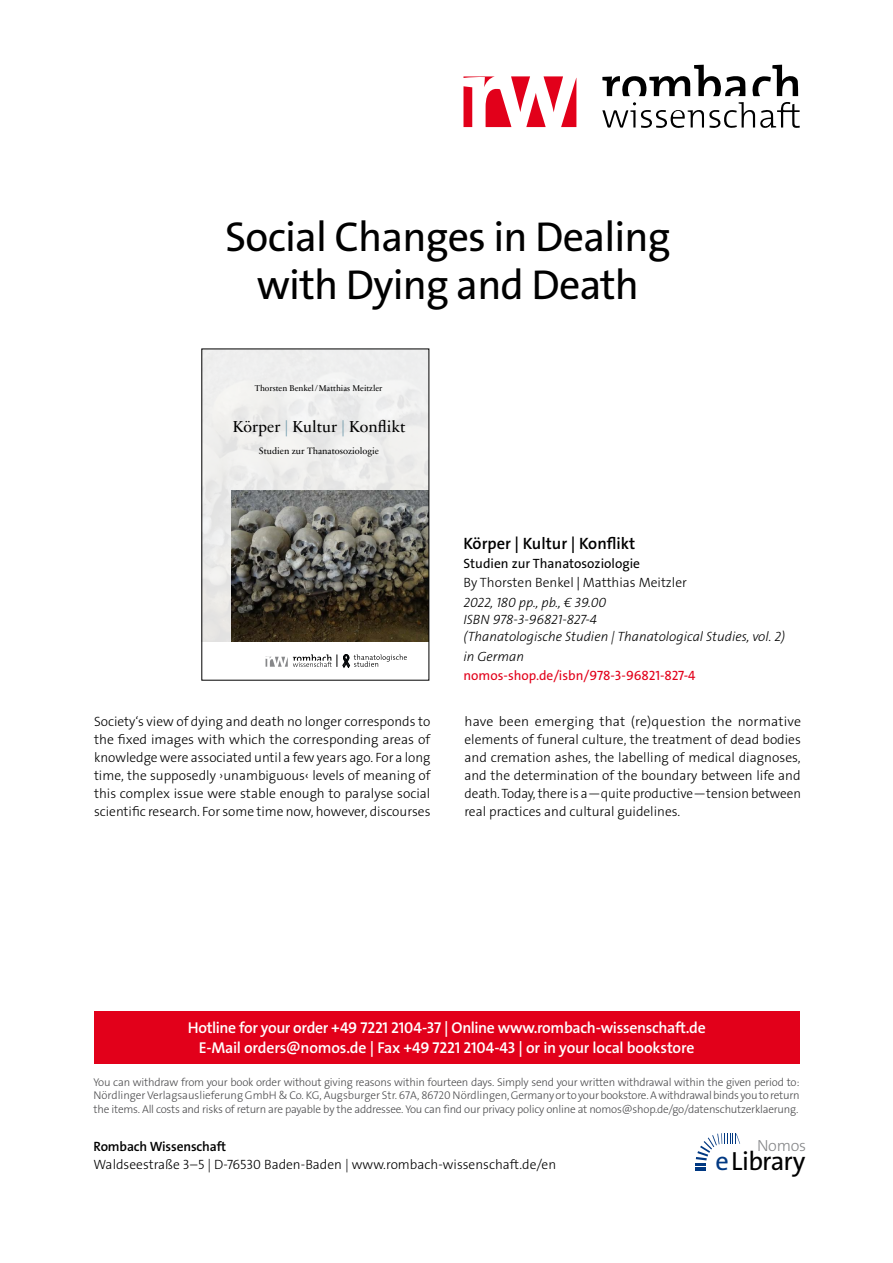
<style>
.page{position:relative;width:893px;height:1263px;background:#fff}
.page>*{position:absolute;margin:0;border:0;box-sizing:border-box;transform-origin:0 0}
.t1{font:42px/48px "The Sans Os F";letter-spacing:-.02em;color:#000;text-align:center}
.t2{font:26.4px "The Sans Os F";letter-spacing:-.03em;color:#000}
.t3{font:600 16.5px "The Sans Os F";color:#000}
.t4{font:16.2px "Sabon Next LT Pro";color:#000}
.t5{font:300 16.2px "The Sans Os F";letter-spacing:-.02em;color:#87888a}
.t6{font:600 15.75px/21px "The Sans Os F";letter-spacing:-.02em;color:#fff;text-align:center}
.t7{font:300 13.5px/18px "The Sans Os F";color:#000;text-align:justify}
.t8{font:italic 300 13.5px/17.2px "The Sans Os F";color:#000}
.t9{font:13.5px "The Sans Os F";color:#e2001a}
.t10{font:600 13.5px "The Sans Os F";letter-spacing:-.01em;color:#000}
.t11{font:300 11.25px/13.5px "The Sans Os F";letter-spacing:-.02em;color:#4b4b4d;text-align:justify}
.t12{font:9.3px "Sabon Next LT Pro";color:#000}
.t13{font:8.55px "Sabon Next LT Pro";color:#000}
.s1{color:#6a97a9}
.s2{font-weight:400}
.s3{font-family:"Ergon Unicode";font-weight:400}
.s4{font-style:italic}
.s5{color:#003882}
</style>
<div class="page">
<div style="left:94px;top:1011px;width:705px;height:52px;background:#e2001a"></div>
<svg style="left:602px;top:65px;width:143px;height:31px"></svg>
<svg style="left:752px;top:65px;width:46px;height:31px"></svg>
<svg style="left:463px;top:76px;width:113px;height:51px"></svg>
<svg style="left:602px;top:102px;width:198px;height:26px"></svg>
<svg style="left:695px;top:1133px;width:45px;height:38px"></svg>
<img style="left:231px;top:490px;width:196px;height:152px">
<svg style="left:266px;top:654px;width:141px;height:13px"></svg>
<h1 class="t1" style="left:225px;top:217px;width:447px">Social Changes in Dealing with Dying and Death</h1>
<p class="t13" style="left:255px;top:381px;width:129px">Thorsten Benkel/Matthias Meitzler</p>
<p class="t4" style="left:233px;top:414px;width:174px">Körper <span class="s1">|</span> Kultur <span class="s1">|</span> Konflikt</p>
<p class="t12" style="left:259px;top:444px;width:122px">Studien zur Thanatosoziologie</p>
<p class="t3" style="left:463px;top:532px;width:173px">Körper | Kultur | Konflikt</p>
<p class="t7" style="left:463px;top:554px;width:225px;line-height:19.4px;text-align:left"><span class="s2">Studien zur Thanatosoziologie<br></span>By Thorsten Benkel <span class="s3">|</span> Matthias Meitzler<br><span class="s4">2022, 180 pp., pb., € 39.00</span></p>
<p class="t8" style="left:463px;top:611px;width:323px">ISBN 978-3-96821-827-4<br>(Thanatologische Studien | Thanatological Studies, vol. 2)</p>
<p class="t8" style="left:463px;top:648px;width:62px">in German</p>
<p class="t9" style="left:463px;top:670px;width:234px">nomos-shop.de/isbn/978-3-96821-827-4</p>
<p class="t7" style="left:94px;top:713px;width:338px">Society‘s view of dying and death no longer corresponds to the fixed images with which the corresponding areas of knowledge were associated until a few years ago. For a long time, the supposedly ›unambiguous‹ levels of meaning of this complex issue were stable enough to paralyse social scientific research. For some time now, however, discourses</p>
<p class="t7" style="left:464px;top:713px;width:338px">have been emerging that (re)question the normative elements of funeral culture, the treatment of dead bodies and cremation ashes, the labelling of medical diagnoses, and the determination of the boundary between life and death. Today, there is a—quite productive—tension between real practices and cultural guidelines.</p>
<p class="t6" style="left:188px;top:1017px;width:520px">Hotline for your order +49 7221 2104-37 | Online www.rombach-wissenschaft.de<br>E-Mail orders@nomos.de | Fax +49 7221 2104-43 | or in your local bookstore</p>
<p class="t11" style="left:94px;top:1075px;width:708px">You can withdraw from your book order without giving reasons within fourteen days. Simply send your written withdrawal within the given period to:<br>Nördlinger Verlagsauslieferung GmbH &amp; Co. KG, Augsburger Str. 67A, 86720 Nördlingen, Germany or to your bookstore. A withdrawal binds you to return the items. All costs and risks of return are payable by the addressee. You can find our privacy policy online at nomos@shop.de/go/datenschutzerklaerung.</p>
<p class="t5" style="left:757px;top:1135px;width:51px">Nomos</p>
<p class="t10" style="left:94px;top:1138px;width:134px">Rombach Wissenschaft</p>
<p class="t7" style="left:94px;top:1156px;width:464px">Waldseestraße 3–5 | D-76530 Baden-Baden | www.rombach-wissenschaft.de/en</p>
<h2 class="t2" style="left:715px;top:1151px;width:91px"><span class="s5">e</span>Library</h2>
</div>
